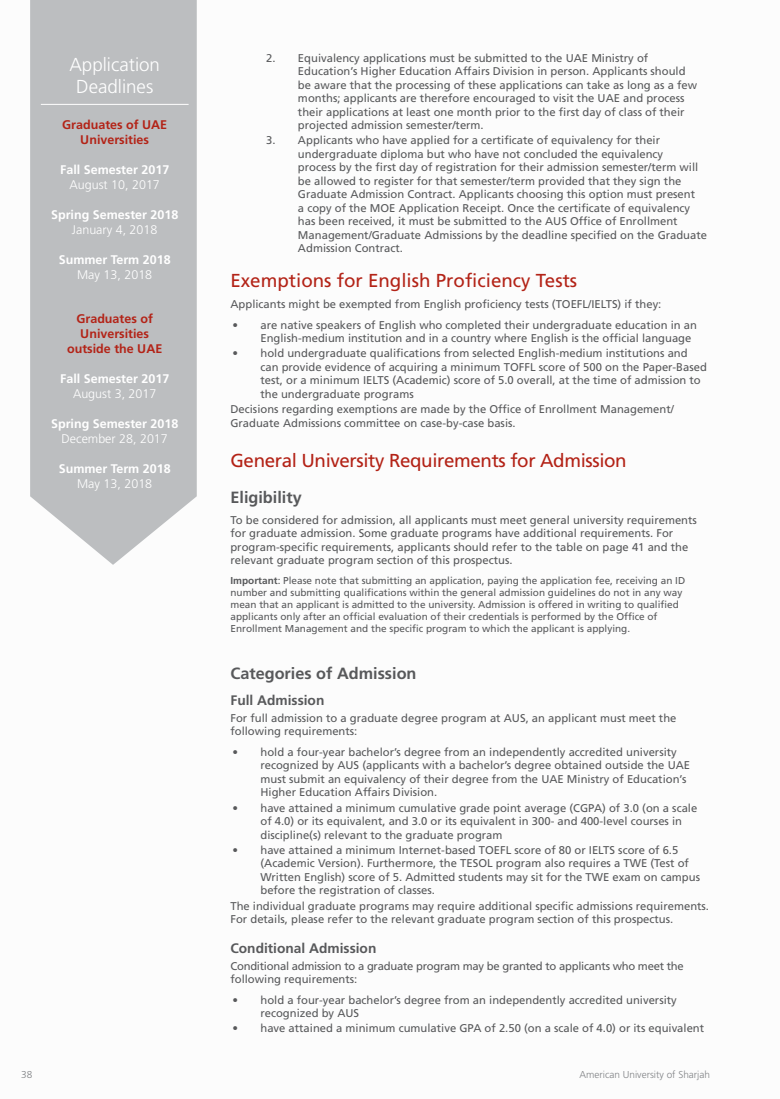
<style>
.page{position:relative;width:780px;height:1099px;background:#fff}
.page>*{position:absolute;margin:0;border:0;box-sizing:border-box;transform-origin:0 0}
.t1{font:18.75px "Frutiger";letter-spacing:-.02em;color:#b32216}
.t2{font:18.75px "Frutiger";color:#b32317}
.t3{font:300 18.75px/22.5px "Frutiger";color:#fff;text-align:center}
.t4{font:700 16.25px "Frutiger";color:#58595b}
.t5{font:700 13.75px "Frutiger";color:#58595b}
.t6{font:700 12.5px "Frutiger";color:#fff}
.t7{font:300 12.5px "Frutiger";color:#fff}
.t8{font:700 12.5px/15px "Frutiger";color:#b32317;text-align:center}
.t9{font:11.25px/13.5px "Frutiger";color:#58595b}
.t10{font:11.25px/13.5px "Frutiger";letter-spacing:-.02em;color:#58595b}
.t11{font:10px/12px "Frutiger";color:#58595b}
.t12{font:300 10px "Frutiger";color:#808285}
.s1{font-weight:700}
</style>
<div class="page">
<div style="left:30px;top:0;width:167px;height:565px;background:#bcbec0"></div>
<hr style="left:41px;top:104px;width:148px;height:1px;background:#fff">
<h1 class="t3" style="left:69px;top:53px;width:92px">Application<br>Deadlines</h1>
<p class="t8" style="left:62px;top:117px;width:106px">Graduates of UAE<br>Universities</p>
<p class="t6" style="left:60px;top:162px;width:111px">Fall Semester 2017</p>
<p class="t7" style="left:69px;top:177px;width:92px">August 10, 2017</p>
<p class="t6" style="left:51px;top:207px;width:129px">Spring Semester 2018</p>
<p class="t7" style="left:72px;top:222px;width:87px">January 4, 2018</p>
<p class="t6" style="left:59px;top:252px;width:113px">Summer Term 2018</p>
<p class="t7" style="left:77px;top:267px;width:77px">May 13, 2018</p>
<p class="t8" style="left:67px;top:311px;width:97px">Graduates of<br>Universities outside the UAE</p>
<p class="t6" style="left:60px;top:371px;width:111px">Fall Semester 2017</p>
<p class="t7" style="left:73px;top:386px;width:85px">August 3, 2017</p>
<p class="t6" style="left:51px;top:416px;width:129px">Spring Semester 2018</p>
<p class="t7" style="left:62px;top:431px;width:108px">December 28, 2017</p>
<p class="t6" style="left:59px;top:461px;width:113px">Summer Term 2018</p>
<p class="t7" style="left:77px;top:476px;width:77px">May 13, 2018</p>
<p class="t9" style="left:298px;top:51px;width:400px;text-indent:-32px">2. Equivalency applications must be submitted to the UAE Ministry of Education’s Higher Education Affairs Division in person. Applicants should be aware that the processing of these applications can take as long as a few months; applicants are therefore encouraged to visit the UAE and process their applications at least one month prior to the first day of class of their projected admission semester/term.</p>
<p class="t9" style="left:298px;top:134px;width:410px;text-indent:-32px">3. Applicants who have applied for a certificate of equivalency for their undergraduate diploma but who have not concluded the equivalency<br>process by the first day of registration for their admission semester/term will be allowed to register for that semester/term provided that they sign the Graduate Admission Contract. Applicants choosing this option must present<br>a copy of the MOE Application Receipt. Once the certificate of equivalency has been received, it must be submitted to the AUS Office of Enrollment Management/Graduate Admissions by the deadline specified on the Graduate Admission Contract.</p>
<h1 class="t2" style="left:230px;top:270px;width:348px">Exemptions for English Proficiency Tests</h1>
<p class="t9" style="left:230px;top:297px;width:432px">Applicants might be exempted from English proficiency tests (TOEFL/IELTS) if they:</p>
<p class="t9" style="left:260px;top:318px;width:438px;text-indent:-28px">• are native speakers of English who completed their undergraduate education in an<br>English-medium institution and in a country where English is the official language</p>
<p class="t9" style="left:260px;top:347px;width:448px;text-indent:-28px">• hold undergraduate qualifications from selected English-medium institutions and can provide evidence of acquiring a minimum TOFFL score of 500 on the Paper-Based test, or a minimum IELTS (Academic) score of 5.0 overall, at the time of admission to the undergraduate programs</p>
<p class="t9" style="left:230px;top:402px;width:445px">Decisions regarding exemptions are made by the Office of Enrollment Management/<br>Graduate Admissions committee on case-by-case basis.</p>
<h1 class="t1" style="left:230px;top:449px;width:398px">General University Requirements for Admission</h1>
<h2 class="t4" style="left:230px;top:488px;width:73px">Eligibility</h2>
<p class="t9" style="left:230px;top:513px;width:468px">To be considered for admission, all applicants must meet general university requirements for graduate admission. Some graduate programs have additional requirements. For program-specific requirements, applicants should refer to the table on page 41 and the relevant graduate program section of this prospectus.</p>
<p class="t11" style="left:230px;top:574px;width:456px"><span class="s1">Important</span>: Please note that submitting an application, paying the application fee, receiving an ID number and submitting qualifications within the general admission guidelines do not in any way mean that an applicant is admitted to the university. Admission is offered in writing to qualified applicants only after an official evaluation of their credentials is performed by the Office of Enrollment Management and the specific program to which the applicant is applying.</p>
<h2 class="t4" style="left:230px;top:663px;width:187px">Categories of Admission</h2>
<p class="t5" style="left:230px;top:691px;width:95px">Full Admission</p>
<p class="t9" style="left:230px;top:711px;width:447px">For full admission to a graduate degree program at AUS, an applicant must meet the following requirements:</p>
<p class="t9" style="left:260px;top:745px;width:431px;text-indent:-28px">• hold a four-year bachelor’s degree from an independently accredited university recognized by AUS (applicants with a bachelor’s degree obtained outside the UAE must submit an equivalency of their degree from the UAE Ministry of Education’s Higher Education Affairs Division.</p>
<p class="t9" style="left:260px;top:801px;width:438px;text-indent:-28px">• have attained a minimum cumulative grade point average (CGPA) of 3.0 (on a scale of 4.0) or its equivalent, and 3.0 or its equivalent in 300- and 400-level courses in discipline(s) relevant to the graduate program</p>
<p class="t9" style="left:260px;top:843px;width:441px;text-indent:-28px">• have attained a minimum Internet-based TOEFL score of 80 or IELTS score of 6.5 (Academic Version). Furthermore, the TESOL program also requires a TWE (Test of Written English) score of 5. Admitted students may sit for the TWE exam on campus before the registration of classes.</p>
<p class="t9" style="left:230px;top:899px;width:480px">The individual graduate programs may require additional specific admissions requirements.<br>For details, please refer to the relevant graduate program section of this prospectus.</p>
<p class="t5" style="left:230px;top:939px;width:147px">Conditional Admission</p>
<p class="t10" style="left:230px;top:958px;width:455px">Conditional admission to a graduate program may be granted to applicants who meet the following requirements:</p>
<p class="t9" style="left:260px;top:993px;width:418px;text-indent:-28px">• hold a four-year bachelor’s degree from an independently accredited university recognized by AUS</p>
<p class="t9" style="left:232px;top:1021px;width:473px">• have attained a minimum cumulative GPA of 2.50 (on a scale of 4.0) or its equivalent</p>
<p class="t12" style="left:21px;top:1068px;width:13px">38</p>
<p class="t12" style="left:579px;top:1068px;width:132px">American University of Sharjah</p>
</div>
